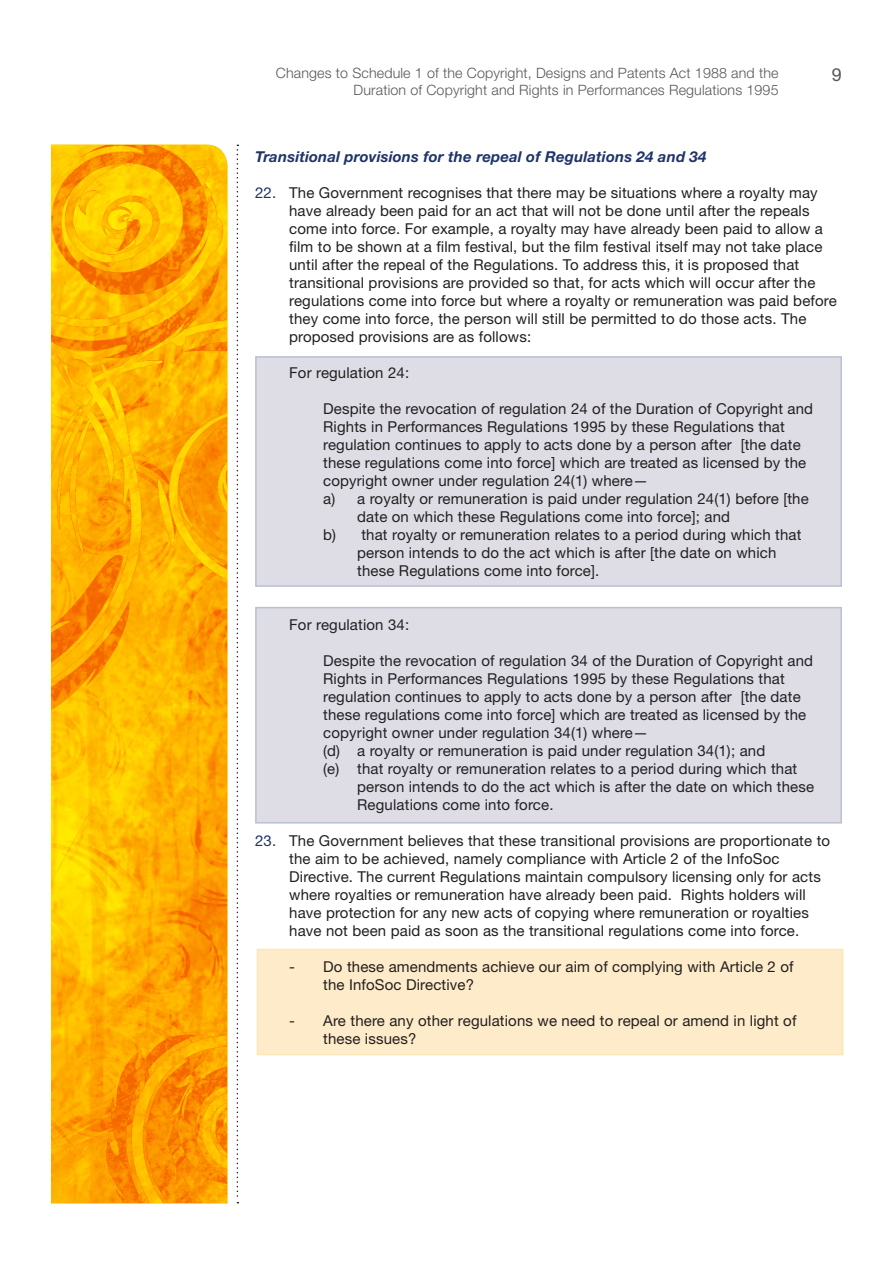
<style>
.page{position:relative;width:893px;height:1263px;background:#fff}
.page>*{position:absolute;margin:0;border:0;box-sizing:border-box;transform-origin:0 0}
.t1{font:18px "Helvetica Neue LT Std";color:#57585a}
.t2{font:15px/18px "Helvetica Neue LT Std";letter-spacing:.01em;color:#231f20}
.t3{font:italic 700 15px "Helvetica Neue LT Std";letter-spacing:.01em;color:#1f3369}
.t4{font:300 14.25px/17.1px "Helvetica Neue LT Std";letter-spacing:.01em;color:#57585a;text-align:right}
.s1{color:#1f3369}
</style>
<div class="page">
<svg style="left:237px;top:145px;width:1px;height:1058px"></svg>
<img style="left:51px;top:145px;width:176px;height:1058px">
<div style="left:257px;top:949px;width:586px;height:106px;background:#fdebc9"></div>
<div style="left:255px;top:356px;width:587px;height:231px;background:#dedde6"></div>
<div style="left:255px;top:607px;width:587px;height:216px;background:#dedde6"></div>
<p class="t4" style="left:276px;top:64px;width:504px">Changes to Schedule 1 of the Copyright, Designs and Patents Act 1988 and the<br>Duration of Copyright and Rights in Performances Regulations 1995</p>
<p class="t1" style="left:832px;top:64px;width:12px">9</p>
<p class="t3" style="left:255px;top:147px;width:453px">Transitional provisions for the repeal of Regulations 24 and 34</p>
<p class="t2" style="left:289px;top:183px;width:549px;text-indent:-34px"><span class="s1">22.</span> The Government recognises that there may be situations where a royalty may have already been paid for an act that will not be done until after the repeals come into force. For example, a royalty may have already been paid to allow a film to be shown at a film festival, but the film festival itself may not take place until after the repeal of the Regulations. To address this, it is proposed that transitional provisions are provided so that, for acts which will occur after the regulations come into force but where a royalty or remuneration was paid before they come into force, the person will still be permitted to do those acts. The proposed provisions are as follows:</p>
<p class="t2" style="left:289px;top:363px;width:122px">For regulation 24:</p>
<p class="t2" style="left:323px;top:399px;width:491px">Despite the revocation of regulation 24 of the Duration of Copyright and</p>
<p class="t2" style="left:323px;top:417px;width:463px">Rights in Performances Regulations 1995 by these Regulations that</p>
<p class="t2" style="left:323px;top:435px;width:479px">regulation continues to apply to acts done by a person after [the date</p>
<p class="t2" style="left:323px;top:453px;width:485px">these regulations come into force] which are treated as licensed by the</p>
<p class="t2" style="left:323px;top:471px;width:326px">copyright owner under regulation 24(1) where—</p>
<p class="t2" style="left:323px;top:489px;width:487px">a) a royalty or remuneration is paid under regulation 24(1) before [the</p>
<p class="t2" style="left:357px;top:507px;width:374px">date on which these Regulations come into force]; and</p>
<p class="t2" style="left:323px;top:525px;width:480px">b) that royalty or remuneration relates to a period during which that</p>
<p class="t2" style="left:357px;top:543px;width:421px">person intends to do the act which is after [the date on which</p>
<p class="t2" style="left:357px;top:561px;width:244px">these Regulations come into force].</p>
<p class="t2" style="left:289px;top:615px;width:122px">For regulation 34:</p>
<p class="t2" style="left:323px;top:651px;width:491px">Despite the revocation of regulation 34 of the Duration of Copyright and</p>
<p class="t2" style="left:323px;top:669px;width:463px">Rights in Performances Regulations 1995 by these Regulations that</p>
<p class="t2" style="left:323px;top:687px;width:479px">regulation continues to apply to acts done by a person after [the date</p>
<p class="t2" style="left:323px;top:705px;width:485px">these regulations come into force] which are treated as licensed by the</p>
<p class="t2" style="left:323px;top:723px;width:326px">copyright owner under regulation 34(1) where—</p>
<p class="t2" style="left:323px;top:741px;width:444px">(d) a royalty or remuneration is paid under regulation 34(1); and</p>
<p class="t2" style="left:323px;top:759px;width:476px">(e) that royalty or remuneration relates to a period during which that</p>
<p class="t2" style="left:357px;top:777px;width:458px">person intends to do the act which is after the date on which these</p>
<p class="t2" style="left:357px;top:795px;width:198px">Regulations come into force.</p>
<p class="t2" style="left:289px;top:831px;width:542px;text-indent:-34px"><span class="s1">23.</span> The Government believes that these transitional provisions are proportionate to the aim to be achieved, namely compliance with Article 2 of the InfoSoc Directive. The current Regulations maintain compulsory licensing only for acts where royalties or remuneration have already been paid. Rights holders will have protection for any new acts of copying where remuneration or royalties have not been paid as soon as the transitional regulations come into force.</p>
<p class="t2" style="left:323px;top:957px;width:472px;text-indent:-34px">- Do these amendments achieve our aim of complying with Article 2 of the InfoSoc Directive?</p>
<p class="t2" style="left:323px;top:1011px;width:475px;text-indent:-34px">- Are there any other regulations we need to repeal or amend in light of these issues?</p>
</div>
